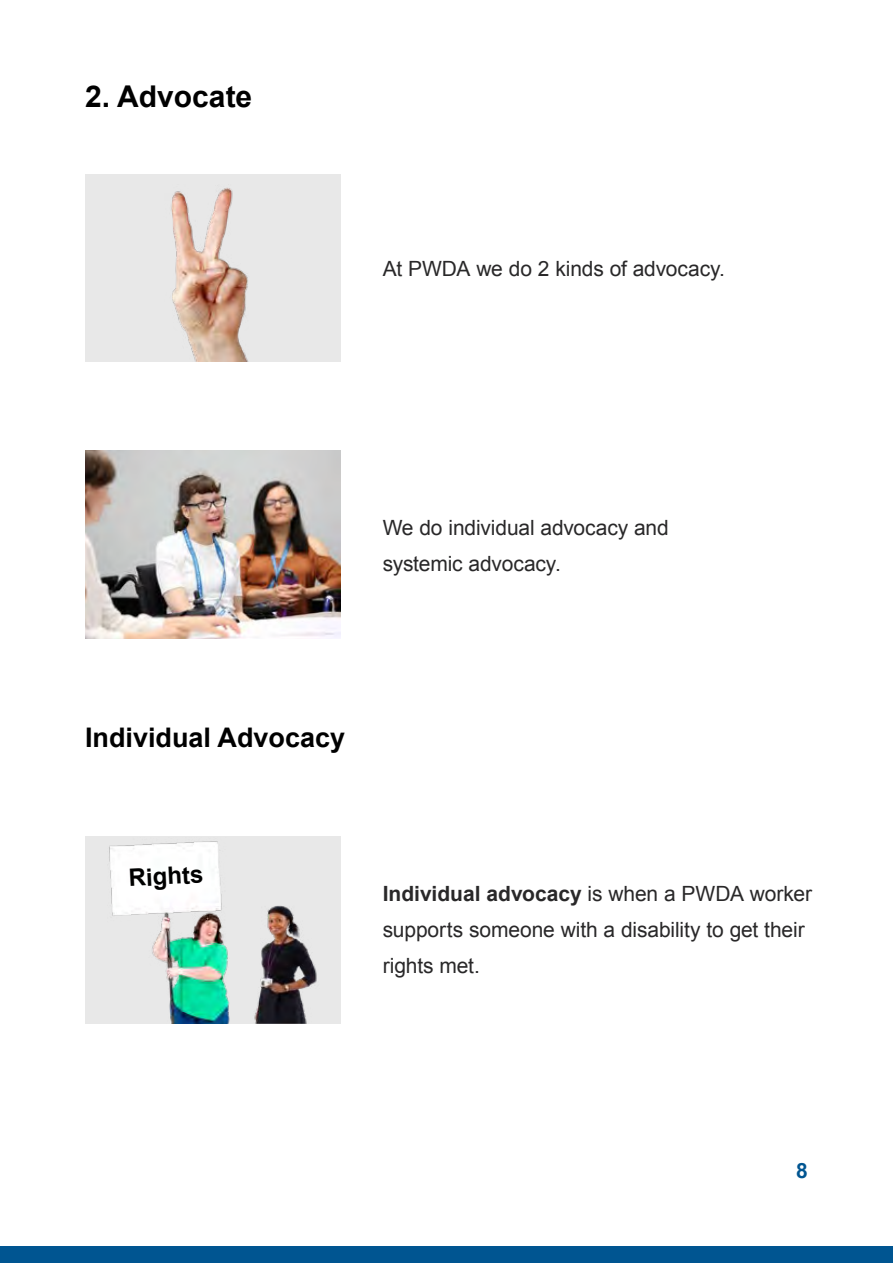
<style>
.page{position:relative;width:893px;height:1263px;background:#fff}
.page>*{position:absolute;margin:0;border:0;box-sizing:border-box;transform-origin:0 0}
.t1{font:700 30px "Arial";color:#000}
.t2{font:700 27px "Arial";color:#000}
.t3{font:700 24px "Arial";color:#000}
.t4{font:21px/36px "Arial";letter-spacing:-.005em;color:#292829}
.t5{font:700 21px "Arial";color:#005591}
.s1{font-weight:700}
</style>
<div class="page">
<div style="left:0;top:1246px;width:893px;height:17px;background:#005591"></div>
<div style="left:85px;top:175px;width:255px;height:187px;background:#e8e8e8"></div>
<img style="left:171px;top:187px;width:78px;height:175px">
<img style="left:85px;top:451px;width:255px;height:187px">
<div style="left:85px;top:837px;width:255px;height:187px;background:#e8e8e8"></div>
<img style="left:109px;top:841px;width:121px;height:183px">
<img style="left:254px;top:905px;width:63px;height:119px">
<h1 class="t1" style="left:85px;top:77px;width:169px">2. Advocate</h1>
<p class="t4" style="left:383px;top:251px;width:344px">At PWDA we do 2 kinds of advocacy.</p>
<p class="t4" style="left:383px;top:510px;width:288px">We do individual advocacy and systemic advocacy.</p>
<h1 class="t2" style="left:85px;top:719px;width:262px">Individual Advocacy</h1>
<p class="t3" style="left:128px;top:862px;width:76px;rotate:-3deg">Rights</p>
<p class="t4" style="left:383px;top:876px;width:431px"><span class="s1">Individual advocacy</span> is when a PWDA worker supports someone with a disability to get their rights met.</p>
<p class="t5" style="left:796px;top:1157px;width:13px">8</p>
</div>
